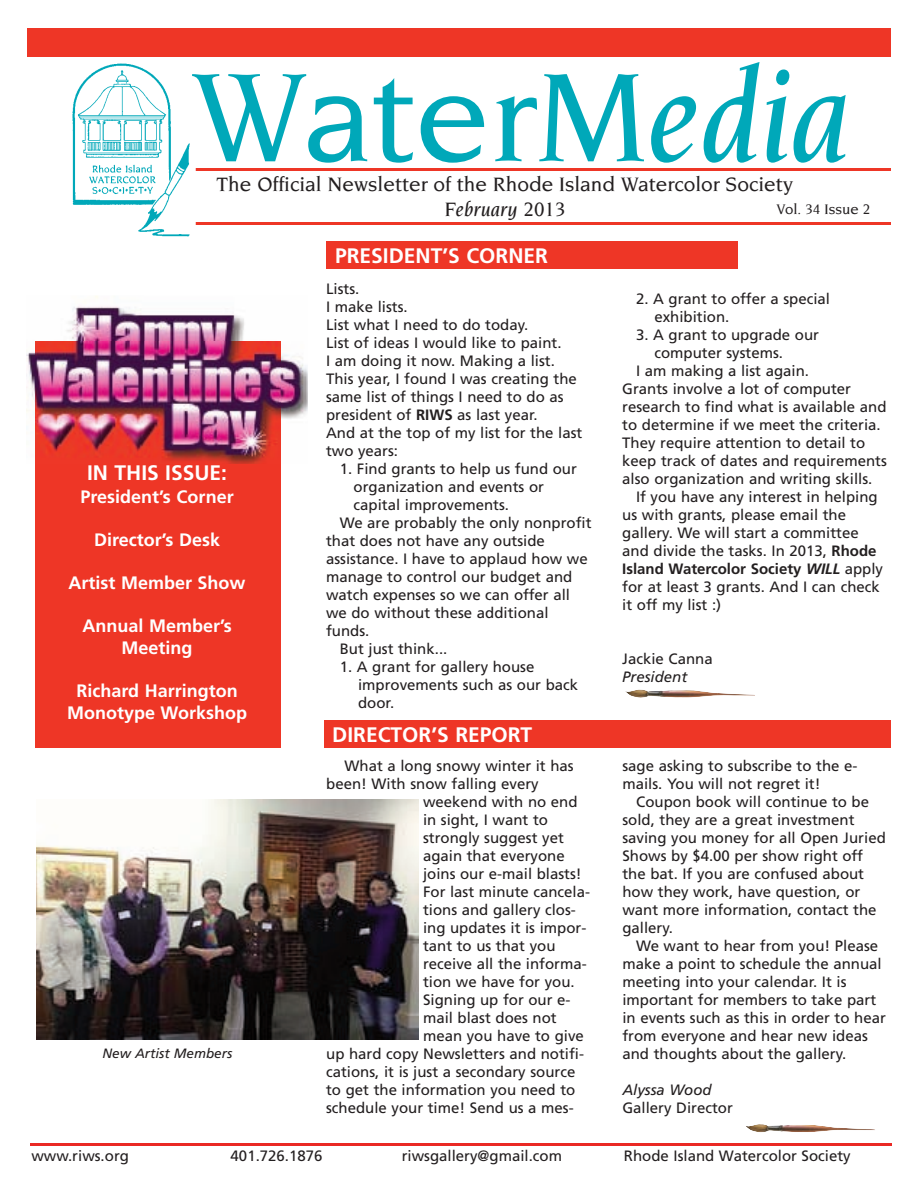
<style>
.page{position:relative;width:918px;height:1188px;background:#fff}
.page>*{position:absolute;margin:0;border:0;box-sizing:border-box;transform-origin:0 0}
.t1{font:500 135px "Novarese";color:#00a8b9}
.t2{font:500 21px "Novarese";color:#231f20}
.t3{font:700 21px "Frutiger";color:#fff}
.t4{font:italic 500 21px "Novarese";color:#231f20}
.t5{font:700 18px/21.6px "Frutiger";color:#fff;text-align:center}
.t6{font:15px/18px "Frutiger";color:#231f20}
.t7{font:700 15px "Frutiger";color:#231f20}
.t8{font:italic 15px "Frutiger";color:#231f20}
.t9{font:500 15px "Novarese";color:#231f20}
.t10{font:italic 13.5px "Frutiger";color:#231f20}
.s1{font-style:italic}
.s2{font-weight:700}
.s3{font-weight:400}
</style>
<div class="page">
<hr style="left:30px;top:1143px;width:862px;height:3px;background:#ea2924">
<div style="left:326px;top:241px;width:412px;height:27px;background:#ee3626"></div>
<div style="left:324px;top:720px;width:567px;height:28px;background:#ee3626"></div>
<img style="left:625px;top:689px;width:130px;height:9px">
<img style="left:746px;top:1124px;width:129px;height:8px">
<img style="left:72px;top:63px;width:124px;height:174px">
<div style="left:27px;top:28px;width:864px;height:29px;background:#ee3626"></div>
<hr style="left:196px;top:168px;width:695px;height:3px;background:#ee3626">
<hr style="left:196px;top:222px;width:695px;height:3px;background:#ee3626">
<img style="left:36px;top:799px;width:383px;height:240px">
<div style="left:36px;top:342px;width:245px;height:405px;background:#ee3626"></div>
<img style="left:26px;top:296px;width:282px;height:167px">
<img style="left:36px;top:342px;width:245px;height:121px">
<h1 class="t1" style="left:193px;top:62px;width:659px">Water<span class="s1">Media</span></h1>
<h2 class="t2" style="left:217px;top:175px;width:578px">The Official Newsletter of the Rhode Island Watercolor Society</h2>
<h2 class="t4" style="left:444px;top:201px;width:123px">February 2013</h2>
<p class="t9" style="left:777px;top:203px;width:95px">Vol. 34 Issue 2</p>
<h2 class="t3" style="left:87px;top:464px;width:142px">IN THIS ISSUE:</h2>
<p class="t5" style="left:81px;top:487px;width:155px">President’s Corner</p>
<p class="t5" style="left:94px;top:530px;width:127px">Director’s Desk</p>
<p class="t5" style="left:69px;top:573px;width:179px">Artist Member Show</p>
<p class="t5" style="left:83px;top:616px;width:151px">Annual Member’s<br>Meeting</p>
<p class="t5" style="left:67px;top:681px;width:182px">Richard Harrington<br>Monotype Workshop</p>
<p class="t10" style="left:103px;top:1048px;width:131px">New Artist Members</p>
<h2 class="t3" style="left:335px;top:247px;width:214px">PRESIDENT’S CORNER</h2>
<p class="t6" style="left:326px;top:281px;width:258px">Lists.<br>I make lists.<br>List what I need to do today.<br>List of ideas I would like to paint.<br>I am doing it now. Making a list.<br>This year, I found I was creating the same list of things I need to do as president of <span class="s2">RIWS</span> as last year.<br>And at the top of my list for the last two years:</p>
<p class="t6" style="left:340px;top:461px;width:239px">1. Find grants to help us fund our</p>
<p class="t6" style="left:354px;top:479px;width:192px">organization and events or</p>
<p class="t6" style="left:354px;top:497px;width:157px">capital improvements.</p>
<p class="t6" style="left:340px;top:515px;width:253px">We are probably the only nonprofit</p>
<p class="t6" style="left:326px;top:533px;width:220px">that does not have any outside</p>
<p class="t6" style="left:326px;top:551px;width:263px">assistance. I have to applaud how we</p>
<p class="t6" style="left:326px;top:569px;width:248px">manage to control our budget and</p>
<p class="t6" style="left:326px;top:587px;width:245px">watch expenses so we can offer all</p>
<p class="t6" style="left:326px;top:605px;width:224px">we do without these additional</p>
<p class="t6" style="left:326px;top:623px;width:45px">funds.</p>
<p class="t6" style="left:340px;top:641px;width:109px">But just think...</p>
<p class="t6" style="left:358px;top:659px;width:222px;text-indent:-18px">1. A grant for gallery house improvements such as our back door.</p>
<h2 class="t3" style="left:332px;top:726px;width:201px">DIRECTOR’S REPORT</h2>
<p class="t6" style="left:345px;top:758px;width:231px">What a long snowy winter it has</p>
<p class="t6" style="left:326px;top:776px;width:214px">been! With snow falling every</p>
<p class="t6" style="left:423px;top:794px;width:156px">weekend with no end</p>
<p class="t6" style="left:423px;top:812px;width:127px">in sight, I want to</p>
<p class="t6" style="left:423px;top:830px;width:142px">strongly suggest yet</p>
<p class="t6" style="left:423px;top:848px;width:143px">again that everyone</p>
<p class="t6" style="left:423px;top:866px;width:160px">joins our e-mail blasts!</p>
<p class="t6" style="left:423px;top:884px;width:169px">For last minute cancela-</p>
<p class="t6" style="left:423px;top:902px;width:154px">tions and gallery clos-</p>
<p class="t6" style="left:423px;top:920px;width:165px">ing updates it is impor-</p>
<p class="t6" style="left:423px;top:938px;width:134px">tant to us that you</p>
<p class="t6" style="left:423px;top:956px;width:165px">receive all the informa-</p>
<p class="t6" style="left:423px;top:974px;width:153px">tion we have for you.</p>
<p class="t6" style="left:423px;top:992px;width:149px">Signing up for our e-</p>
<p class="t6" style="left:423px;top:1010px;width:135px">mail blast does not</p>
<p class="t6" style="left:423px;top:1028px;width:162px">mean you have to give</p>
<p class="t6" style="left:326px;top:1046px;width:259px">up hard copy Newsletters and notifi-</p>
<p class="t6" style="left:326px;top:1064px;width:251px">cations, it is just a secondary source</p>
<p class="t6" style="left:326px;top:1082px;width:251px">to get the information you need to</p>
<p class="t6" style="left:326px;top:1100px;width:249px">schedule your time! Send us a mes-</p>
<p class="t6" style="left:654px;top:291px;width:177px;text-indent:-18px">2. A grant to offer a special exhibition.</p>
<p class="t6" style="left:636px;top:327px;width:184px">3. A grant to upgrade our</p>
<p class="t6" style="left:654px;top:345px;width:130px">computer systems.</p>
<p class="t6" style="left:636px;top:363px;width:175px">I am making a list again.</p>
<p class="t6" style="left:622px;top:381px;width:230px">Grants involve a lot of computer</p>
<p class="t6" style="left:622px;top:399px;width:266px">research to find what is available and</p>
<p class="t6" style="left:622px;top:417px;width:260px">to determine if we meet the criteria.</p>
<p class="t6" style="left:622px;top:435px;width:245px">They require attention to detail to</p>
<p class="t6" style="left:622px;top:453px;width:266px">keep track of dates and requirements</p>
<p class="t6" style="left:622px;top:471px;width:252px">also organization and writing skills.</p>
<p class="t6" style="left:636px;top:489px;width:243px">If you have any interest in helping</p>
<p class="t6" style="left:622px;top:507px;width:225px">us with grants, please email the</p>
<p class="t6" style="left:622px;top:525px;width:238px">gallery. We will start a committee</p>
<p class="t6" style="left:622px;top:543px;width:256px">and divide the tasks. In 2013, <span class="s2">Rhode</span></p>
<p class="t7" style="left:622px;top:563px;width:262px">Island Watercolor Society <span class="s1">WILL</span> <span class="s3">apply</span></p>
<p class="t6" style="left:622px;top:579px;width:259px">for at least 3 grants. And I can check</p>
<p class="t6" style="left:622px;top:597px;width:100px">it off my list :)</p>
<p class="t6" style="left:622px;top:651px;width:92px">Jackie Canna</p>
<p class="t8" style="left:622px;top:671px;width:67px">President</p>
<p class="t6" style="left:622px;top:758px;width:237px">sage asking to subscribe to the e&shy;mails. You will not regret it!</p>
<p class="t6" style="left:622px;top:794px;width:265px;text-indent:14px">Coupon book will continue to be sold, they are a great investment saving you money for all Open Juried<br>Shows by $4.00 per show right off the bat. If you are confused about how they work, have question, or want more information, contact the gallery.</p>
<p class="t6" style="left:622px;top:938px;width:265px;text-indent:14px">We want to hear from you! Please make a point to schedule the annual meeting into your calendar. It is important for members to take part in events such as this in order to hear from everyone and hear new ideas and thoughts about the gallery.</p>
<p class="t8" style="left:622px;top:1083px;width:91px">Alyssa Wood</p>
<p class="t6" style="left:622px;top:1100px;width:112px">Gallery Director</p>
<p class="t6" style="left:32px;top:1148px;width:99px">www.riws.org</p>
<p class="t6" style="left:231px;top:1148px;width:93px">401.726.1876</p>
<p class="t6" style="left:402px;top:1148px;width:162px">riwsgallery@gmail.com</p>
<p class="t6" style="left:624px;top:1148px;width:228px">Rhode Island Watercolor Society</p>
</div>
